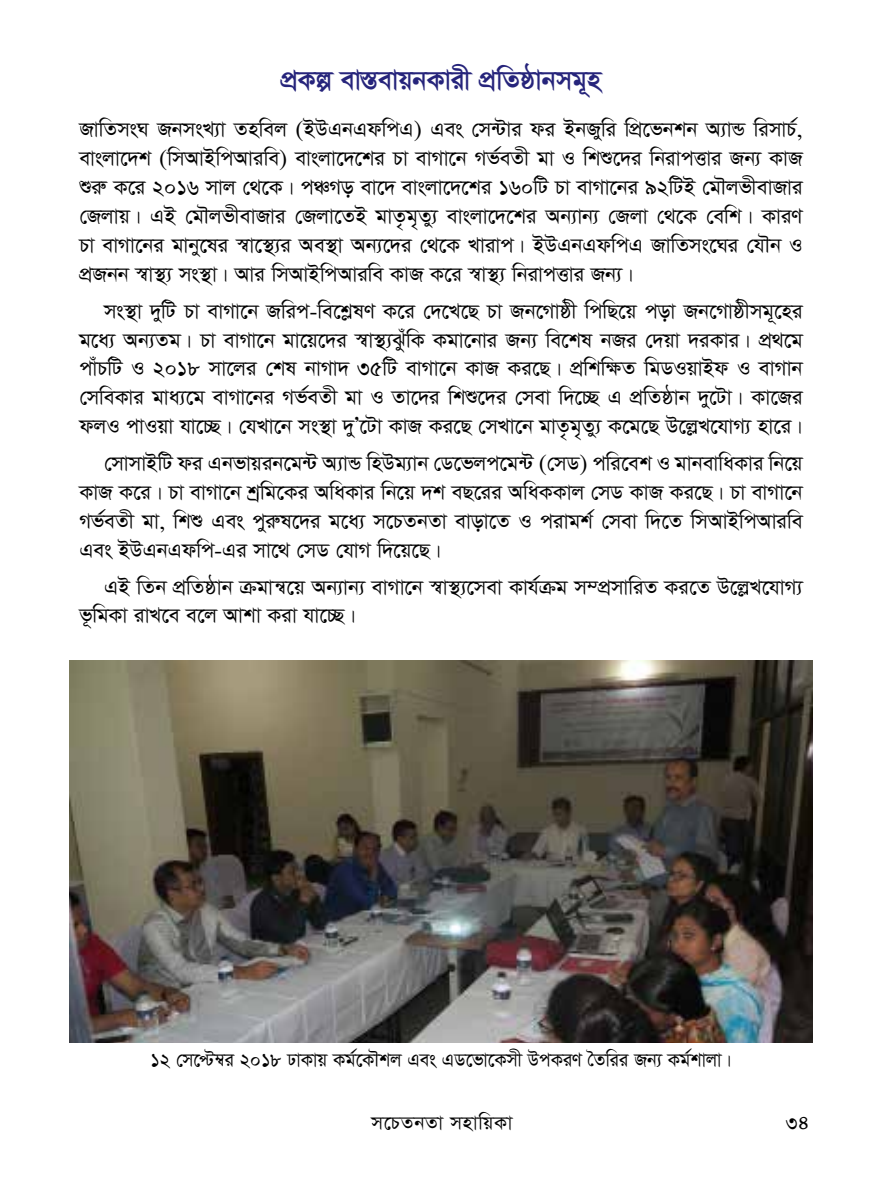
<style>
.page{position:relative;width:882px;height:1197px;background:#fff}
.page>*{position:absolute;margin:0;border:0;box-sizing:border-box;transform-origin:0 0}
.t1{font:700 31.5px "Sutonny MJ";color:#26247b}
.t2{font:24.5px/28.9px "Sutonny MJ";color:#000;text-align:justify}
.t3{font:22.75px "Sutonny MJ";color:#000;scale:.95 1}
.t4{font:22.75px "Sutonny MJ";letter-spacing:.025em;color:#000}
.t5{font:22.75px "Sutonny MJ";color:#000}
</style>
<div class="page">
<img style="left:69px;top:660px;width:744px;height:382px">
<p class="t1" style="left:281px;top:62px;width:326px">CÖKÍ EV¯ÍEVQBKVIX CÖWZÔVBMG~N</p>
<p class="t2" style="left:79px;top:116px;width:725px">RVWZMSN RBMSL¨V ZNWEJ (BDGBGDWCG) GES †M›UVI DI BBRYWI WCÖ‡FBKB A¨VÛ WIMVP©, EVSJV‡`K (WMAVBWCAVIWE) EVSJV‡`‡KI PV EVMV‡B MF©EZX GV I WKÏ‡`I WBIVCËVI RB¨ KVR ÏIÆ K‡I 2016 MVJ †_‡K| CÂMO EV‡` EVSJV‡`‡KI 160WU PV EVMV‡BI 92WUB †GŠJFXEVRVI †RJVQ| GB †GŠJFXEVRVI †RJV‡ZB GVZ…G„ZY¨ EVSJV‡`‡KI AB¨VB¨ †RJV †_‡K †EWK| KVIY PV EVMV‡BI GVBY‡LI ¯^V‡¯’¨I AE¯’V AB¨‡`I †_‡K LVIVC| BDGBGDWCG RVWZMS‡NI †HŠB I CÖRBB ¯^V¯’¨ MS¯’V| AVI WMAVBWCAVIWE KVR K‡I ¯^V¯’¨ WBIVCËVI RB¨|</p>
<p class="t2" style="left:79px;top:298px;width:725px;text-indent:25px">MS¯’V `YWU PV EVMV‡B RWIC-WE‡KØLY K‡I †`‡L‡Q PV RB‡MVÔX WCWQ‡Q COV RB‡MVÔXMG~‡NI G‡A¨ AB¨ZG| PV EVMV‡B GV‡Q‡`I ¯^V¯’¨SZUWK KGV‡BVI RB¨ WE‡KL BRI †`QV `IKVI| CÖ_‡G CVUPWU I 2018 MV‡JI †KL BVMV` 35WU EVMV‡B KVR KI‡Q| CÖWKW¶Z WGWIQVBD I EVMVB †MWEKVI GVA¨‡G EVMV‡BI MF©EZX GV I ZV‡`I WKÏ‡`I †MEV W`‡”Q G CÖWZÔVB `Y‡UV| KV‡RI DJI CVIQV HV‡”Q| †HLV‡B MS¯’V `YÕ‡UV KVR KI‡Q †MLV‡B GVZ…G„ZY¨ K‡G‡Q D‡JØL‡HVM¨ NV‡I|</p>
<p class="t2" style="left:79px;top:450px;width:725px;text-indent:25px">†MVMVBWU DI GBFVQIB‡G›U A¨VÛ WNDG¨VB †W‡FJC‡G›U (†MW) CWI‡EK I GVBEVWAKVI WB‡Q KVR K‡I| PV EVMV‡B KªWG‡KI AWAKVI WB‡Q `K EQ‡II AWAKKVJ †MW KVR KI‡Q| PV EVMV‡B MF©EZX GV, WKÏ GES CYIÆL‡`I G‡A¨ M‡PZBZV EVOV‡Z I CIVGK© †MEV W`‡Z WMAVBWCAVIWE GES BDGBGDWC-GI MV‡_ †MW †HVM W`‡Q‡Q|</p>
<p class="t2" style="left:79px;top:573px;width:725px;text-indent:25px">GB WZB CÖWZÔVB ΜGVŠ^‡Q AB¨VB¨ EVMV‡B ¯^V¯’¨‡MEV KVH©ΜG M¤CÖMVWIZ KI‡Z D‡JØL‡HVM¨<br>F‚WGKV IVL‡E E‡J AVKV KIV HV‡”Q|</p>
<p class="t3" style="left:150px;top:1048px;width:613px">12 †M‡Þ¤^I 2018 XVKVQ KG©‡KŠKJ GES GW‡FV‡KMX DCKIY ˆZWII RB¨ KG©KVJV|</p>
<p class="t4" style="left:372px;top:1110px;width:142px">M‡PZBZV MNVWQKV</p>
<p class="t5" style="left:786px;top:1110px;width:25px">34</p>
</div>
